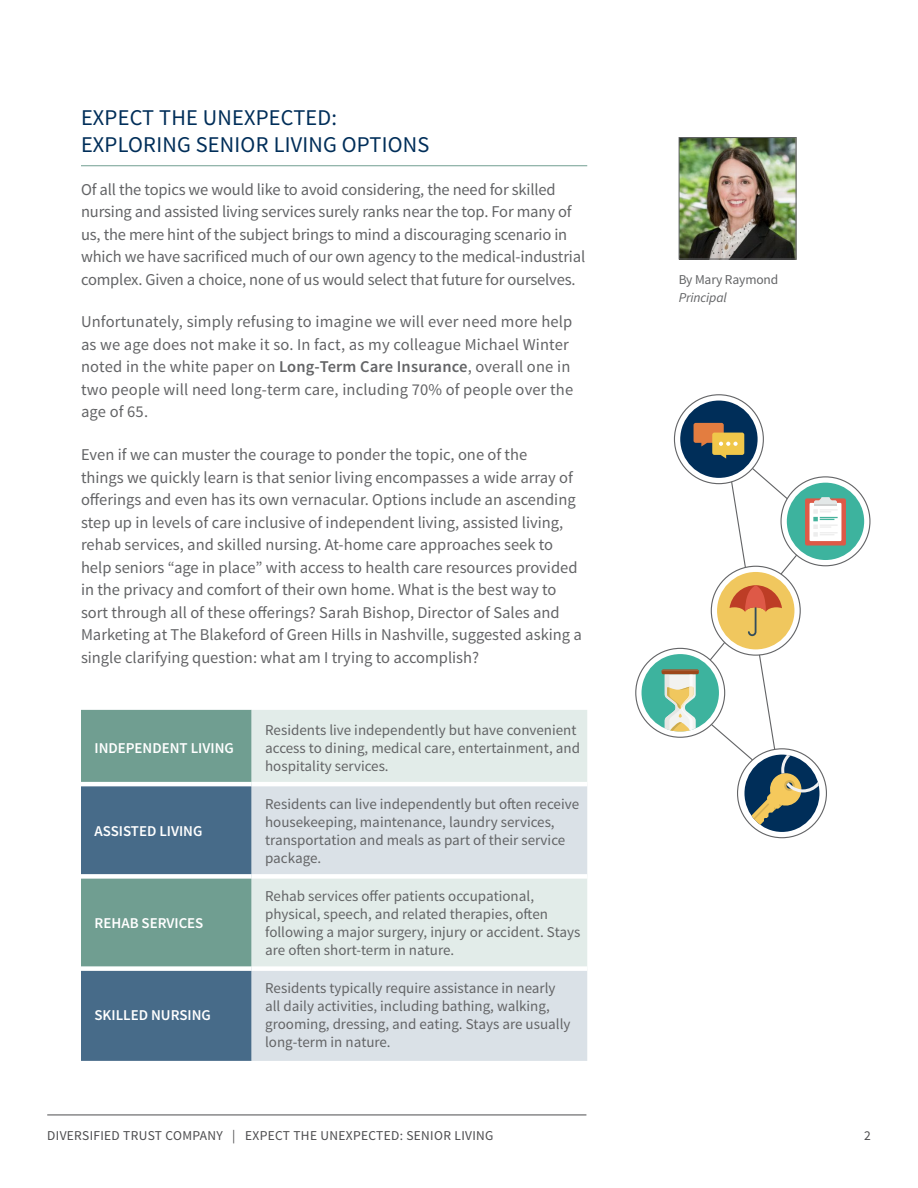
<style>
.page{position:relative;width:918px;height:1188px;background:#fff}
.page>*{position:absolute;margin:0;border:0;box-sizing:border-box;transform-origin:0 0}
.Header_1{font:22.5px/27px "Source Sans Pro";letter-spacing:.01em;color:#002e59}
.t1{font:16.5px/22.5px "Source Sans Pro";color:#636466}
.t2{font:15px/18px "Source Sans Pro";color:#636466}
.t3{font:600 15px "Source Sans Pro";color:#fff}
.t4{font:13.5px "Source Sans Pro";letter-spacing:.025em;color:#4d4d4f}
.Side_para{font:13.5px/18px "Source Sans Pro";letter-spacing:-.01em;color:#636466}
.s1{font-weight:600}
.s2{font-style:italic}
</style>
<div class="page">
<hr style="left:47px;top:1115px;width:539px;height:1px;background:#4d4d4f">
<hr style="left:81px;top:165px;width:506px;height:1px;background:#719f92">
<div style="left:81px;top:710px;width:171px;height:72px;background:#709e91"></div>
<div style="left:252px;top:710px;width:335px;height:72px;background:#e2ece9"></div>
<svg style="left:81px;top:786px;width:171px;height:275px;background:#557c8c"></svg>
<svg style="left:252px;top:786px;width:335px;height:275px;background:#dce4e7"></svg>
<div style="left:81px;top:874px;width:171px;height:5px;background:#fff"></div>
<div style="left:252px;top:874px;width:335px;height:5px;background:#fff"></div>
<div style="left:81px;top:966px;width:171px;height:5px;background:#fff"></div>
<div style="left:252px;top:966px;width:335px;height:5px;background:#fff"></div>
<img style="left:681px;top:139px;width:113px;height:118px">
<div style="left:679px;top:137px;width:117px;height:122px;border:1px solid #636466"></div>
<svg style="left:674px;top:395px;width:89px;height:89px"></svg>
<div style="left:680px;top:401px;width:78px;height:77px;background:#002e59;border-radius:50%"></div>
<svg style="left:781px;top:477px;width:89px;height:89px"></svg>
<div style="left:787px;top:483px;width:77px;height:77px;background:#3db39e;border-radius:50%"></div>
<svg style="left:636px;top:648px;width:89px;height:89px"></svg>
<div style="left:642px;top:654px;width:77px;height:78px;background:#3db39e;border-radius:50%"></div>
<svg style="left:738px;top:749px;width:88px;height:89px"></svg>
<div style="left:744px;top:755px;width:75px;height:77px;background:#002e59;border-radius:50%"></div>
<svg style="left:805px;top:498px;width:41px;height:48px"></svg>
<div style="left:810px;top:503px;width:31px;height:38px;background:#fff"></div>
<svg style="left:662px;top:423px;width:176px;height:402px"></svg>
<p class="Header_1" style="left:81px;top:104px;width:350px">EXPECT THE UNEXPECTED:<br>EXPLORING SENIOR LIVING OPTIONS</p>
<p class="t1" style="left:81px;top:178px;width:506px">Of all the topics we would like to avoid considering, the need for skilled nursing and assisted living services surely ranks near the top. For many of us, the mere hint of the subject brings to mind a discouraging scenario in which we have sacrificed much of our own agency to the medical-industrial complex. Given a choice, none of us would select that future for ourselves.</p>
<p class="t1" style="left:81px;top:311px;width:494px">Unfortunately, simply refusing to imagine we will ever need more help as we age does not make it so. In fact, as my colleague Michael Winter noted in the white paper on <span class="s1">Long-Term Care Insurance</span>, overall one in two people will need long-term care, including 70% of people over the age of 65.</p>
<p class="t1" style="left:81px;top:444px;width:503px">Even if we can muster the courage to ponder the topic, one of the<br>things we quickly learn is that senior living encompasses a wide array of offerings and even has its own vernacular. Options include an ascending step up in levels of care inclusive of independent living, assisted living, rehab services, and skilled nursing. At-home care approaches seek to help seniors “age in place” with access to health care resources provided in the privacy and comfort of their own home. What is the best way to sort through all of these offerings? Sarah Bishop, Director of Sales and Marketing at The Blakeford of Green Hills in Nashville, suggested asking a single clarifying question: what am I trying to accomplish?</p>
<p class="t3" style="left:94px;top:738px;width:141px">INDEPENDENT LIVING</p>
<p class="t3" style="left:94px;top:821px;width:109px">ASSISTED LIVING</p>
<p class="t3" style="left:94px;top:914px;width:110px">REHAB SERVICES</p>
<p class="t3" style="left:94px;top:1006px;width:118px">SKILLED NURSING</p>
<p class="t2" style="left:265px;top:721px;width:316px">Residents live independently but have convenient access to dining, medical care, entertainment, and hospitality services.</p>
<p class="t2" style="left:265px;top:795px;width:316px">Residents can live independently but often receive housekeeping, maintenance, laundry services, transportation and meals as part of their service package.</p>
<p class="t2" style="left:265px;top:887px;width:317px">Rehab services offer patients occupational, physical, speech, and related therapies, often following a major surgery, injury or accident. Stays are often short-term in nature.</p>
<p class="t2" style="left:265px;top:980px;width:307px">Residents typically require assistance in nearly all daily activities, including bathing, walking, grooming, dressing, and eating. Stays are usually long-term in nature.</p>
<p class="Side_para" style="left:679px;top:270px;width:101px">By Mary Raymond<br><span class="s2">Principal</span></p>
<p class="t4" style="left:47px;top:1127px;width:448px">DIVERSIFIED TRUST COMPANY | EXPECT THE UNEXPECTED: SENIOR LIVING</p>
<p class="t4" style="left:864px;top:1127px;width:8px">2</p>
</div>
